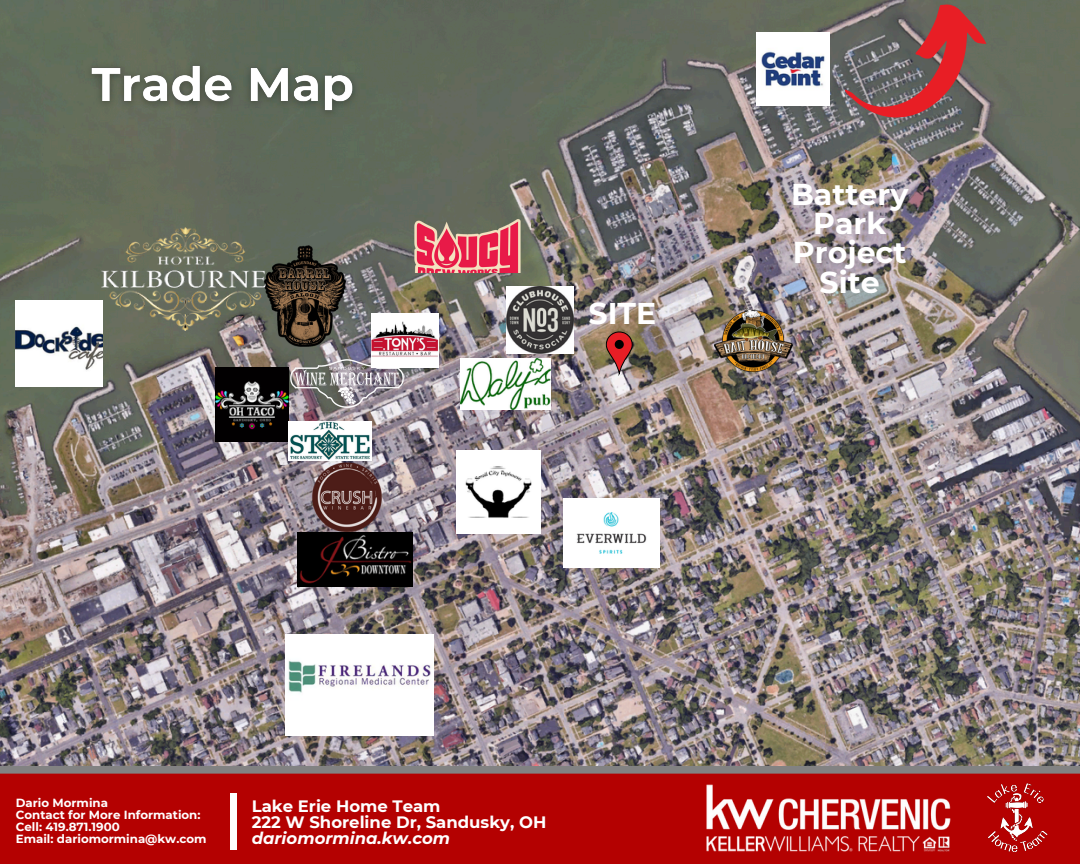
<style>
.page{position:relative;width:1080px;height:864px;background:#fff}
.page>*{position:absolute;margin:0;border:0;box-sizing:border-box;transform-origin:0 0}
.t1{font:700 30px/29.2px "Montserrat";color:#fff;text-align:center}
.t2{font:700 16.5px/15.8px "Canva Sans";color:#fff}
.t3{font:700 16.5px/15.8px "Montserrat";color:#fff}
.t4{font:700 13.5px/13.5px "Canva Sans";color:#fff}
.t5{font:700 11.85px/11.9px "Montserrat";color:#fff}
.s1{font-style:italic}
</style>
<div class="page">
<img style="left:0;top:0;width:1080px;height:767px">
<svg style="left:0;top:767px;width:1080px;height:97px;background:#b31515"></svg>
<div style="left:231px;top:793px;width:6px;height:57px;background:#fff"></div>
<img style="left:980px;top:780px;width:74px;height:74px">
<svg style="left:606px;top:331px;width:54px;height:45px;background:#8b5a51"></svg>
<img style="left:265px;top:245px;width:81px;height:102px">
<img style="left:215px;top:367px;width:73px;height:75px">
<img style="left:289px;top:357px;width:117px;height:52px">
<img style="left:371px;top:314px;width:68px;height:54px">
<img style="left:310px;top:460px;width:74px;height:73px">
<img style="left:289px;top:422px;width:83px;height:38px">
<img style="left:298px;top:533px;width:115px;height:54px">
<img style="left:460px;top:359px;width:90px;height:51px">
<img style="left:506px;top:286px;width:68px;height:68px">
<img style="left:412px;top:218px;width:111px;height:55px">
<img style="left:756px;top:32px;width:74px;height:74px">
<svg style="left:837px;top:0;width:156px;height:123px;background:#835c5b"></svg>
<img style="left:715px;top:309px;width:78px;height:63px">
<img style="left:102px;top:227px;width:163px;height:104px">
<img style="left:16px;top:300px;width:86px;height:87px">
<img style="left:564px;top:499px;width:95px;height:68px">
<img style="left:457px;top:450px;width:83px;height:83px">
<img style="left:285px;top:635px;width:149px;height:100px">
<img style="left:79px;top:54px;width:286px;height:72px">
<h5 class="t1" style="left:589px;top:298px;width:69px">SITE</h5>
<p class="t1" style="left:791px;top:180px;width:119px">Battery<br>Park<br>Project<br>Site</p>
<p class="t4" style="left:16px;top:789px;width:200px">Dario Mormina<br>Contact for More Information:<br>Cell: 419.871.1900</p>
<p class="t4" style="left:16px;top:830px;width:202px">Email: dariomormina@kw.com</p>
<p class="t2" style="left:252px;top:793px;width:273px">Lake Erie Home Team<br>222 W Shoreline Dr, Sandusky, OH <span class="s1">dariomormina.kw.com</span></p>
<h6 class="t5" style="left:16px;top:797px;width:192px">Dario Mormina<br>Contact for More Information:<br>Cell: 419.871.1900<br>Email: dariomormina@kw.com</h6>
<h5 class="t3" style="left:252px;top:798px;width:296px">Lake Erie Home Team<br>222 W Shoreline Dr, Sandusky, OH <span class="s1">dariomormina.kw.com</span></h5>
</div>
